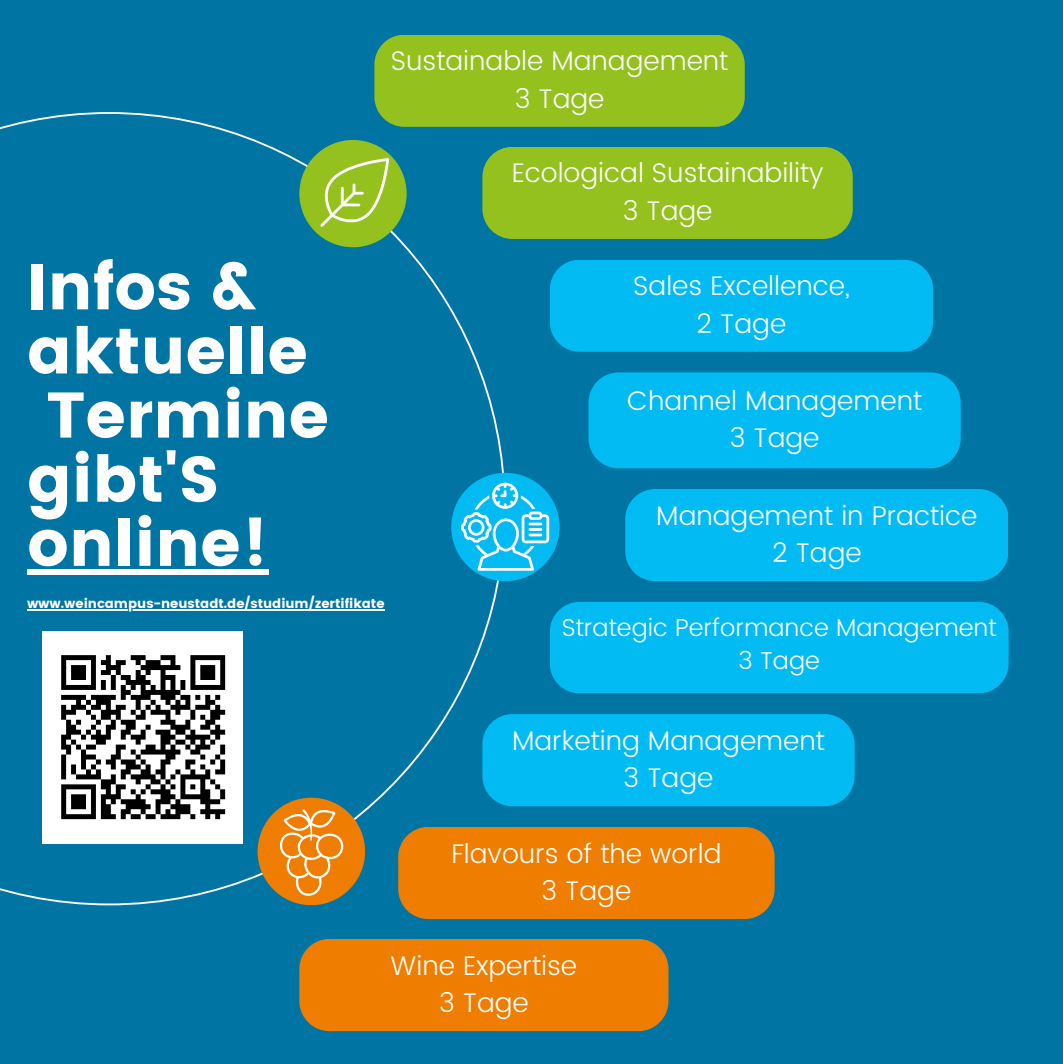
<style>
.page{position:relative;width:1063px;height:1064px;background:#fff}
.page>*{position:absolute;margin:0;border:0;box-sizing:border-box;transform-origin:0 0}
.t1{font:64.25px "Poppins";color:#fff}
.t2{font:300 26.75px "Poppins";color:#fff}
.t3{font:300 24.25px "Poppins";color:#fff}
.t4{font:13px "Poppins";color:#fff}
</style>
<div class="page">
<div style="left:0;top:0;width:1062px;height:1062px;background:#0074a2"></div>
<svg style="left:0;top:112px;width:505px;height:793px"></svg>
<div style="left:299px;top:938px;width:369px;height:92px;background:#ef7d00;border-radius:30px"></div>
<div style="left:588px;top:372px;width:372px;height:96px;background:#01bbf2;border-radius:30px"></div>
<div style="left:398px;top:826px;width:376px;height:92px;background:#ef7d00;border-radius:30px"></div>
<div style="left:374px;top:35px;width:370px;height:92px;background:#95c11f;border-radius:30px"></div>
<div style="left:550px;top:259px;width:382px;height:93px;background:#01bbf2;border-radius:30px"></div>
<div style="left:482px;top:714px;width:372px;height:92px;background:#01bbf2;border-radius:30px"></div>
<div style="left:451px;top:472px;width:108px;height:109px;background:#01bbf2;border-radius:50%"></div>
<div style="left:482px;top:147px;width:370px;height:92px;background:#95c11f;border-radius:30px"></div>
<div style="left:257px;top:797px;width:108px;height:107px;background:#ef7d00;border-radius:50%"></div>
<div style="left:625px;top:489px;width:383px;height:92px;background:#01bbf2;border-radius:30px"></div>
<div style="left:550px;top:601px;width:458px;height:91px;background:#01bbf2;border-radius:30px"></div>
<img style="left:42px;top:631px;width:201px;height:211px">
<svg style="left:302px;top:140px;width:105px;height:105px"></svg>
<svg style="left:280px;top:807px;width:64px;height:88px"></svg>
<svg style="left:461px;top:482px;width:88px;height:88px"></svg>
<div style="left:27px;top:569px;width:241px;height:5px;background:#fff"></div>
<hr style="left:27px;top:609px;width:357px;height:1px;background:#fff">
<p class="t2" style="left:391px;top:45px;width:339px">Sustainable Management</p>
<p class="t2" style="left:514px;top:83px;width:91px">3 Tage</p>
<p class="t1" style="left:27px;top:249px;width:231px">Infos &amp;</p>
<p class="t1" style="left:27px;top:313px;width:282px">aktuelle</p>
<p class="t1" style="left:46px;top:377px;width:284px">Termine</p>
<p class="t1" style="left:27px;top:442px;width:194px">gibt'S</p>
<p class="t1" style="left:27px;top:506px;width:243px">online!</p>
<p class="t4" style="left:27px;top:596px;width:359px">www.weincampus-neustadt.de/studium/zertifikate</p>
<p class="t2" style="left:511px;top:157px;width:313px">Ecological Sustainability</p>
<p class="t2" style="left:622px;top:195px;width:91px">3 Tage</p>
<p class="t2" style="left:633px;top:270px;width:218px">Sales Excellence,</p>
<p class="t2" style="left:696px;top:308px;width:91px">2 Tage</p>
<p class="t2" style="left:627px;top:385px;width:296px">Channel Management</p>
<p class="t2" style="left:729px;top:422px;width:91px">3 Tage</p>
<p class="t2" style="left:656px;top:499px;width:323px">Management in Practice</p>
<p class="t2" style="left:772px;top:537px;width:91px">2 Tage</p>
<p class="t3" style="left:562px;top:613px;width:436px">Strategic Performance Management</p>
<p class="t3" style="left:738px;top:646px;width:83px">3 Tage</p>
<p class="t2" style="left:512px;top:724px;width:314px">Marketing Management</p>
<p class="t2" style="left:623px;top:762px;width:91px">3 Tage</p>
<p class="t2" style="left:451px;top:837px;width:271px">Flavours of the world</p>
<p class="t2" style="left:541px;top:874px;width:91px">3 Tage</p>
<p class="t2" style="left:391px;top:949px;width:188px">Wine Expertise</p>
<p class="t2" style="left:439px;top:986px;width:91px">3 Tage</p>
</div>
